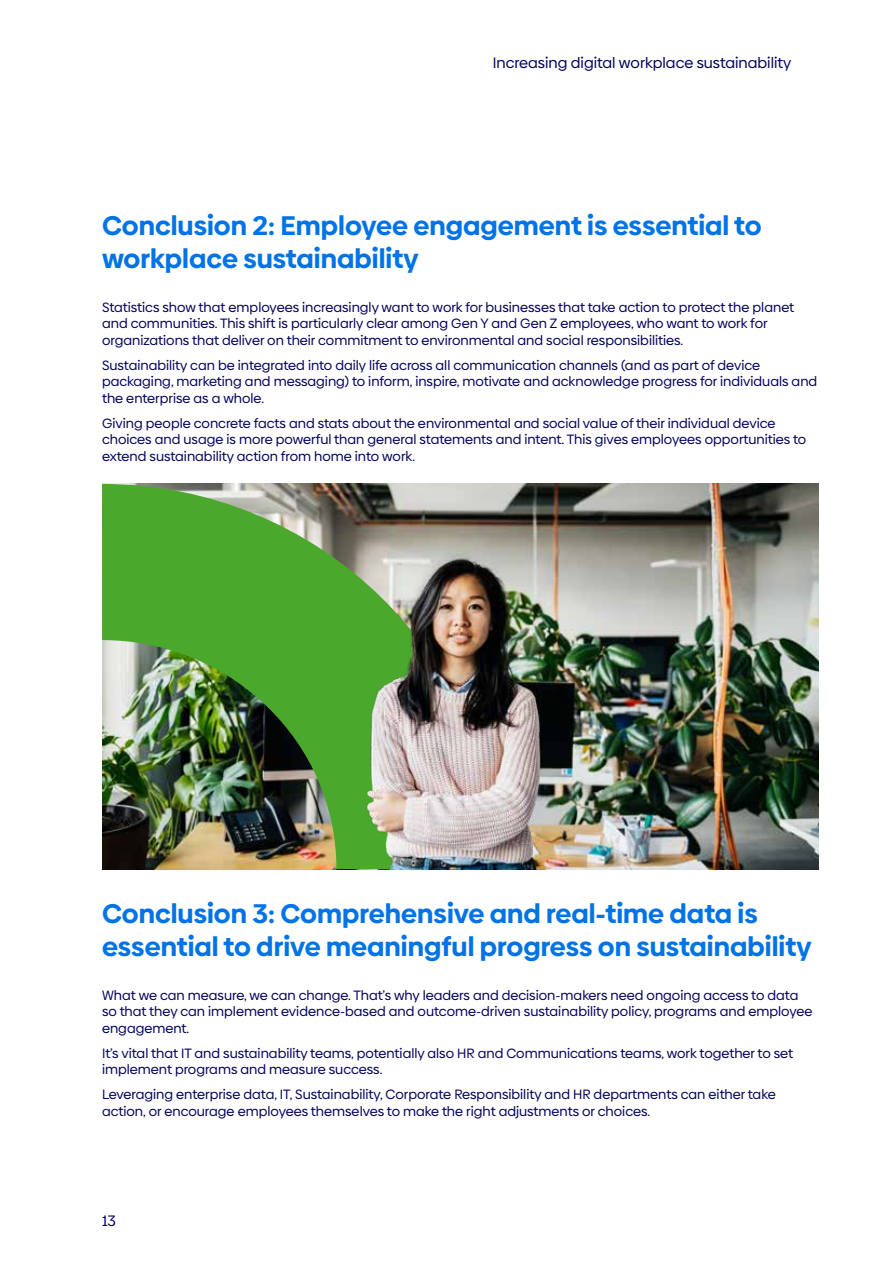
<style>
.page{position:relative;width:893px;height:1263px;background:#fff}
.page>*{position:absolute;margin:0;border:0;box-sizing:border-box;transform-origin:0 0}
.t1{font:700 27px/32.4px "Biennale";color:#0073e6}
.t2{font:15.15px "Biennale";color:#00005c}
.t3{font:13.5px/16.5px "Biennale";color:#00005c}
</style>
<div class="page">
<img style="left:496px;top:484px;width:323px;height:385px">
<img style="left:102px;top:484px;width:394px;height:385px">
<p class="t2" style="left:493px;top:53px;width:300px">Increasing digital workplace sustainability</p>
<h1 class="t1" style="left:102px;top:209px;width:661px">Conclusion 2: Employee engagement is essential to workplace sustainability</h1>
<p class="t3" style="left:102px;top:299px;width:694px">Statistics show that employees increasingly want to work for businesses that take action to protect the planet and communities. This shift is particularly clear among Gen Y and Gen Z employees, who want to work for organizations that deliver on their commitment to environmental and social responsibilities.</p>
<p class="t3" style="left:102px;top:357px;width:717px">Sustainability can be integrated into daily life across all communication channels (and as part of device packaging, marketing and messaging) to inform, inspire, motivate and acknowledge progress for individuals and the enterprise as a whole.</p>
<p class="t3" style="left:102px;top:415px;width:706px">Giving people concrete facts and stats about the environmental and social value of their individual device choices and usage is more powerful than general statements and intent. This gives employees opportunities to extend sustainability action from home into work.</p>
<h1 class="t1" style="left:102px;top:897px;width:711px">Conclusion 3: Comprehensive and real-time data is essential to drive meaningful progress on sustainability</h1>
<p class="t3" style="left:102px;top:987px;width:712px">What we can measure, we can change. That’s why leaders and decision-makers need ongoing access to data so that they can implement evidence-based and outcome-driven sustainability policy, programs and employee engagement.</p>
<p class="t3" style="left:102px;top:1045px;width:693px">It’s vital that IT and sustainability teams, potentially also HR and Communications teams, work together to set implement programs and measure success.</p>
<p class="t3" style="left:102px;top:1086px;width:675px">Leveraging enterprise data, IT, Sustainability, Corporate Responsibility and HR departments can either take action, or encourage employees themselves to make the right adjustments or choices.</p>
<p class="t2" style="left:102px;top:1211px;width:15px">13</p>
</div>
